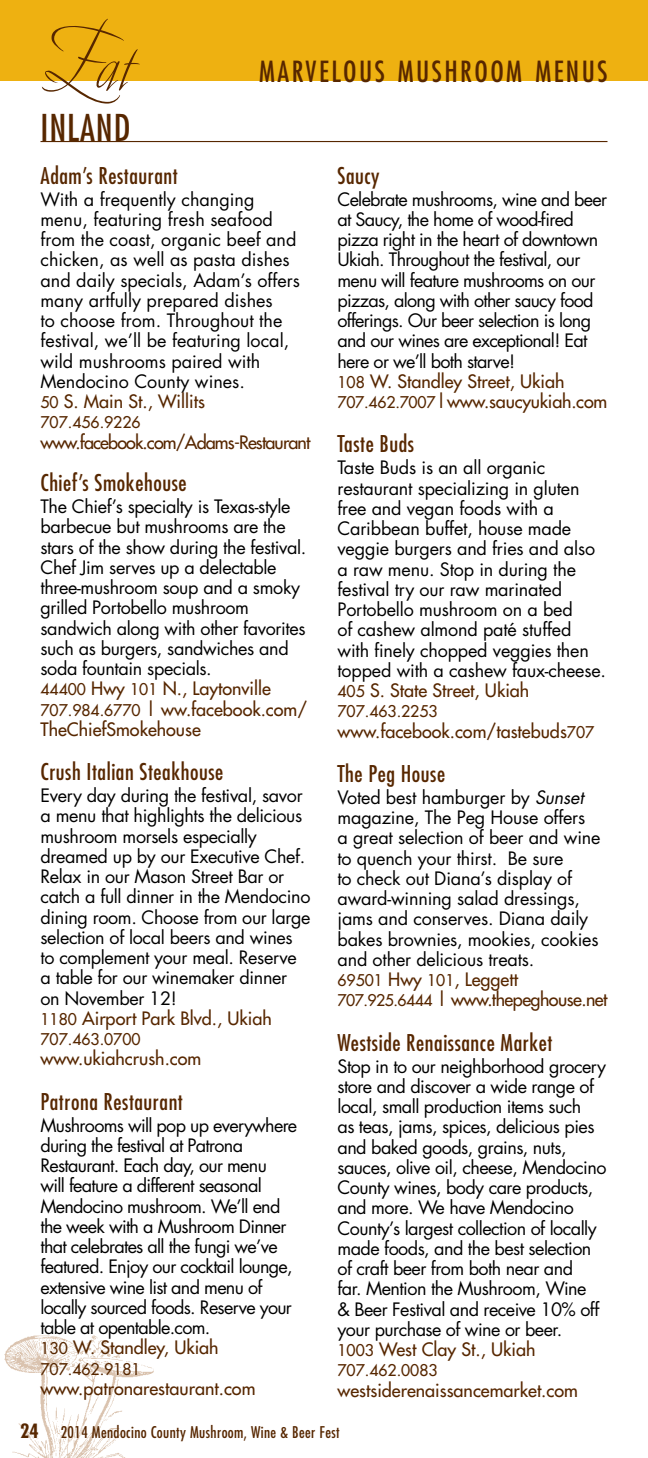
<style>
.page{position:relative;width:648px;height:1458px;background:#fff}
.page>*{position:absolute;margin:0;border:0;box-sizing:border-box;transform-origin:0 0}
.t1{font:99px "Avalon";color:#572700}
.t2{font:condensed 36px "Futura";letter-spacing:.025em;color:#572700}
.t3{font:condensed 28.35px "Futura";letter-spacing:.085em;color:#572700}
.t4{font:condensed 22.5px "Futura";letter-spacing:.025em;color:#572700}
.t5{font:18px/20.2px "Futura";letter-spacing:-.02em;color:#000}
.t6{font:18px/20.2px "Futura";letter-spacing:-.04em;color:#000}
.t7{font:18px/20.2px "Futura";color:#000}
.t8{font:18px "Futura";color:#572700}
.t9{font:18px "Futura";letter-spacing:-.045em;color:#572700}
.t10{font:15.75px "Futura";color:#572700}
.t11{font:condensed 15.75px "Futura";letter-spacing:.025em;color:#572700}
.s1{font-size:15.75px;color:#572700}
.s2{color:#572700}
.s3{font-size:15.75px}
.s4{font-style:italic}
.s5{font-weight:700;font-size:19.12px}
</style>
<div class="page">
<img style="left:4px;top:1335px;width:150px;height:123px">
<div style="left:0;top:0;width:648px;height:81px;background:#eeb111"></div>
<hr style="left:40px;top:141px;width:568px;height:1px;background:#572700">
<h1 class="t1" style="left:40px;top:3px;width:96px">Eat</h1>
<h3 class="t3" style="left:259px;top:54px;width:350px">MARVELOUS MUSHROOM MENUS</h3>
<h2 class="t2" style="left:40px;top:105px;width:92px">INLAND</h2>
<p class="t4" style="left:40px;top:161px;width:139px">Adam’s Restaurant</p>
<p class="t7" style="left:40px;top:189px;width:261px">With a frequently changing menu, featuring fresh seafood from the coast, organic beef and chicken, as well as pasta dishes and daily specials, Adam’s offers many artfully prepared dishes<br>to choose from. Throughout the festival, we’ll be featuring local, wild mushrooms paired with<br>Mendocino County wines.<br><span class="s1">50</span> <span class="s2">S. Main St., Willits</span></p>
<p class="t10" style="left:40px;top:412px;width:102px">707.456.9226</p>
<p class="t9" style="left:40px;top:430px;width:272px">www.facebook.com/Adams-Restaurant</p>
<p class="t4" style="left:40px;top:469px;width:148px">Chief’s Smokehouse</p>
<p class="t5" style="left:40px;top:496px;width:268px">The Chief’s specialty is Texas-style barbecue but mushrooms are the stars of the show during the festival.<br>Chef Jim serves up a delectable three-mushroom soup and a smoky grilled Portobello mushroom sandwich along with other favorites such as burgers, sandwiches and soda fountain specials.<br><span class="s1">44400</span> <span class="s2">Hwy</span> <span class="s1">101</span> <span class="s2">N., Laytonville<br></span><span class="s1">707.984.6770</span> <span class="s2">| ww.facebook.com/<br>TheChiefSmokehouse</span></p>
<p class="t4" style="left:40px;top:758px;width:184px">Crush Italian Steakhouse</p>
<p class="t5" style="left:40px;top:785px;width:271px">Every day during the festival, savor a menu that highlights the delicious mushroom morsels especially dreamed up by our Executive Chef.<br>Relax in our Mason Street Bar or catch a full dinner in the Mendocino dining room. Choose from our large selection of local beers and wines to complement your meal. Reserve a table for our winemaker dinner on November 12!<br><span class="s1">1180</span> <span class="s2">Airport Park Blvd., Ukiah</span></p>
<p class="t10" style="left:40px;top:1029px;width:102px">707.463.0700</p>
<p class="t8" style="left:40px;top:1047px;width:162px">www.ukiahcrush.com</p>
<p class="t4" style="left:40px;top:1087px;width:144px">Patrona Restaurant</p>
<p class="t6" style="left:40px;top:1115px;width:258px">Mushrooms will pop up everywhere during the festival at Patrona<br>Restaurant. Each day, our menu<br>will feature a different seasonal<br>Mendocino mushroom. We’ll end the week with a Mushroom Dinner that celebrates all the fungi we’ve featured. Enjoy our cocktail lounge, extensive wine list and menu of locally sourced foods. Reserve your table at opentable.com.<br><span class="s1">130</span> <span class="s2">W. Standley, Ukiah</span></p>
<p class="t10" style="left:40px;top:1359px;width:102px">707.462.9181</p>
<p class="t8" style="left:40px;top:1377px;width:216px">www.patronarestaurant.com</p>
<p class="t4" style="left:338px;top:161px;width:44px">Saucy</p>
<p class="t6" style="left:338px;top:189px;width:271px">Celebrate mushrooms, wine and beer at Saucy, the home of wood-fired pizza right in the heart of downtown Ukiah. Throughout the festival, our menu will feature mushrooms on our pizzas, along with other saucy food offerings. Our beer selection is long and our wines are exceptional! Eat here or we’ll both starve!<br><span class="s1">108</span> <span class="s2">W. Standley Street, Ukiah </span><span class="s1">707.462.7007</span> <span class="s2">| www.saucyukiah.com</span></p>
<p class="t4" style="left:338px;top:430px;width:78px">Taste Buds</p>
<p class="t5" style="left:338px;top:457px;width:270px">Taste Buds is an all organic restaurant specializing in gluten free and vegan foods with a<br>Caribbean buffet, house made veggie burgers and fries and also a raw menu. Stop in during the festival try our raw marinated<br>Portobello mushroom on a bed<br>of cashew almond paté stuffed with finely chopped veggies then topped with a cashew faux-cheese.<br><span class="s1">405</span> <span class="s2">S. State Street, Ukiah</span></p>
<p class="t10" style="left:338px;top:701px;width:102px">707.463.2253</p>
<p class="t8" style="left:338px;top:719px;width:258px">www.facebook.com/tastebuds<span class="s3">707</span></p>
<p class="t4" style="left:338px;top:759px;width:109px">The Peg House</p>
<p class="t5" style="left:338px;top:787px;width:272px">Voted best hamburger by <span class="s4">Sunset </span>magazine, The Peg House offers<br>a great selection of beer and wine to quench your thirst. Be sure<br>to check out Diana’s display of award-winning salad dressings, jams and conserves. Diana daily bakes brownies, mookies, cookies and other delicious treats.<br><span class="s1">69501</span> <span class="s2">Hwy</span> <span class="s1">101</span><span class="s2">, Leggett<br></span><span class="s1">707.925.6444</span> <span class="s2">| www.thepeghouse.net</span></p>
<p class="t4" style="left:338px;top:1028px;width:217px">Westside Renaissance Market</p>
<p class="t5" style="left:338px;top:1056px;width:270px">Stop in to our neighborhood grocery store and discover a wide range of local, small production items such<br>as teas, jams, spices, delicious pies and baked goods, grains, nuts, sauces, olive oil, cheese, Mendocino County wines, body care products, and more. We have Mendocino County’s largest collection of locally made foods, and the best selection of craft beer from both near and<br>far. Mention the Mushroom, Wine<br>&amp; Beer Festival and receive 10% off your purchase of wine or beer.<br><span class="s1">1003</span> <span class="s2">West Clay St., Ukiah</span></p>
<p class="t10" style="left:338px;top:1360px;width:102px">707.462.0083</p>
<p class="t8" style="left:338px;top:1378px;width:242px">westsiderenaissancemarket.com</p>
<p class="t11" style="left:20px;top:1422px;width:321px"><span class="s5">24</span> 2014 Mendocino County Mushroom, Wine &amp; Beer Fest</p>
</div>
